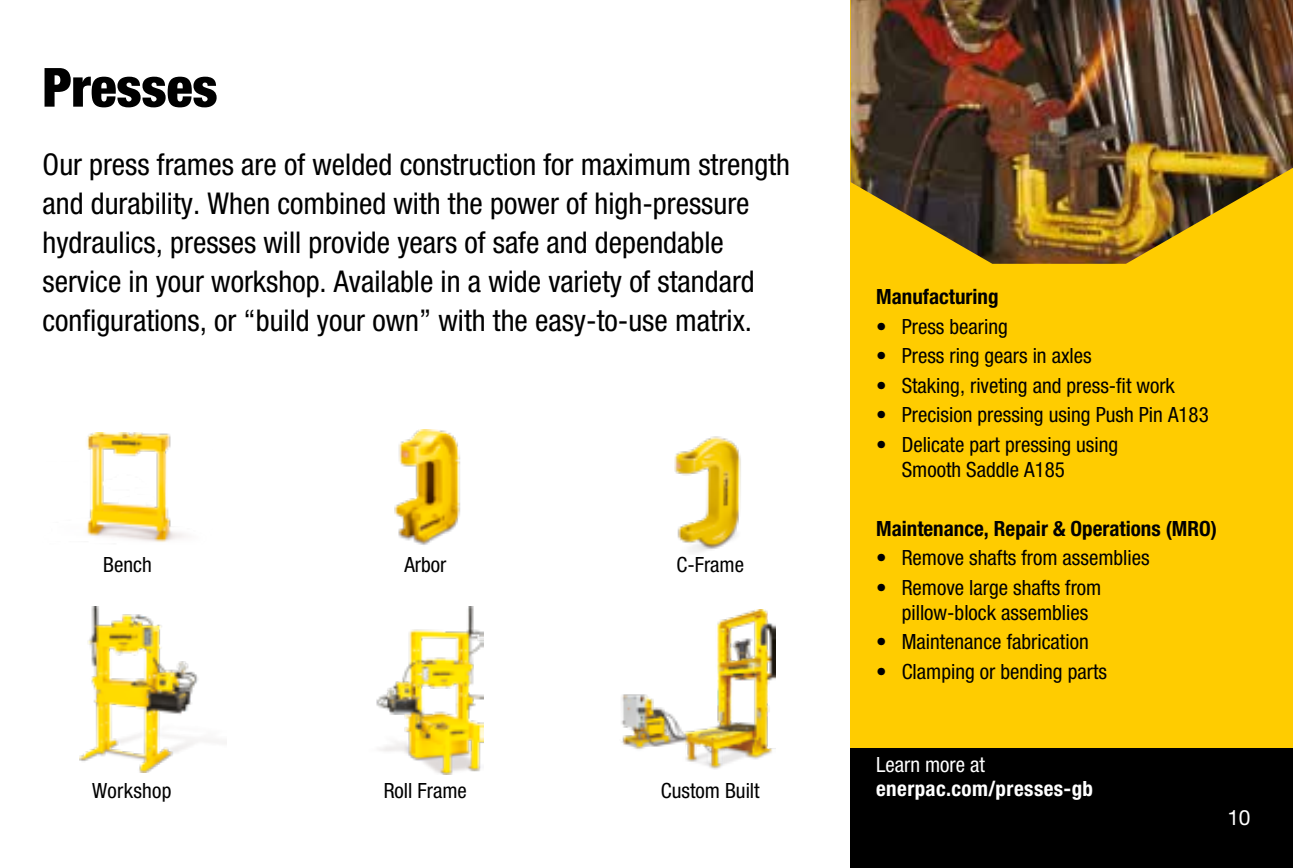
<style>
.page{position:relative;width:1293px;height:868px;background:#fff}
.page>*{position:absolute;margin:0;border:0;box-sizing:border-box;transform-origin:0 0}
.t1{font:900 condensed 54px "Helvetica Neue LTW1 G";color:#000}
.t2{font:condensed 30px/39px "Helvetica Neue LTW1 G";color:#000}
.t3{font:condensed 21px/25.2px "Helvetica Neue LTW1 G";color:#000}
.t4{font:700 condensed 21px "Helvetica Neue LTW1 G";color:#000}
.t5{font:700 condensed 21px "Helvetica Neue LTW1 G";letter-spacing:.02em;color:#fff}
.t6{font:condensed 21px "Helvetica Neue LTW1 G";color:#fff}
.t7{font:21px "Helvetica Neue LTW1 G";color:#fff}
</style>
<div class="page">
<div style="left:850px;top:0;width:443px;height:757px;background:#fc0"></div>
<div style="left:850px;top:748px;width:443px;height:119px;background:#000"></div>
<img style="left:850px;top:0;width:443px;height:264px">
<img style="left:80px;top:606px;width:147px;height:166px">
<img style="left:376px;top:606px;width:108px;height:168px">
<img style="left:394px;top:429px;width:66px;height:116px">
<img style="left:87px;top:433px;width:98px;height:109px">
<img style="left:674px;top:436px;width:67px;height:116px">
<img style="left:621px;top:609px;width:154px;height:160px">
<h1 class="t1" style="left:43px;top:55px;width:176px">Presses</h1>
<p class="t2" style="left:43px;top:145px;width:749px">Our press frames are of welded construction for maximum strength and durability. When combined with the power of high-pressure hydraulics, presses will provide years of safe and dependable service in your workshop. Available in a wide variety of standard configurations, or “build your own” with the easy-to-use matrix.</p>
<p class="t3" style="left:103px;top:552px;width:50px">Bench</p>
<p class="t3" style="left:404px;top:552px;width:43px">Arbor</p>
<p class="t3" style="left:676px;top:552px;width:69px">C-Frame</p>
<p class="t3" style="left:92px;top:777px;width:81px">Workshop</p>
<p class="t3" style="left:384px;top:777px;width:85px">Roll Frame</p>
<p class="t3" style="left:661px;top:777px;width:100px">Custom Built</p>
<p class="t4" style="left:876px;top:284px;width:124px">Manufacturing</p>
<p class="t3" style="left:876px;top:314px;width:133px">• Press bearing</p>
<p class="t3" style="left:876px;top:343px;width:217px">• Press ring gears in axles</p>
<p class="t3" style="left:876px;top:373px;width:300px">• Staking, riveting and press-fit work</p>
<p class="t3" style="left:876px;top:402px;width:334px">• Precision pressing using Push Pin A183</p>
<p class="t3" style="left:901px;top:431px;width:218px;text-indent:-26px">• Delicate part pressing using<br>Smooth Saddle A185</p>
<p class="t4" style="left:876px;top:515px;width:342px">Maintenance, Repair &amp; Operations (MRO)</p>
<p class="t3" style="left:876px;top:545px;width:275px">• Remove shafts from assemblies</p>
<p class="t3" style="left:876px;top:574px;width:227px;text-align:center">• Remove large shafts from pillow-block assemblies</p>
<p class="t3" style="left:876px;top:629px;width:214px">• Maintenance fabrication</p>
<p class="t3" style="left:876px;top:659px;width:232px">• Clamping or bending parts</p>
<p class="t6" style="left:876px;top:751px;width:110px">Learn more at</p>
<p class="t5" style="left:876px;top:775px;width:218px">enerpac.com/presses-gb</p>
<p class="t7" style="left:1227px;top:804px;width:24px">10</p>
</div>
